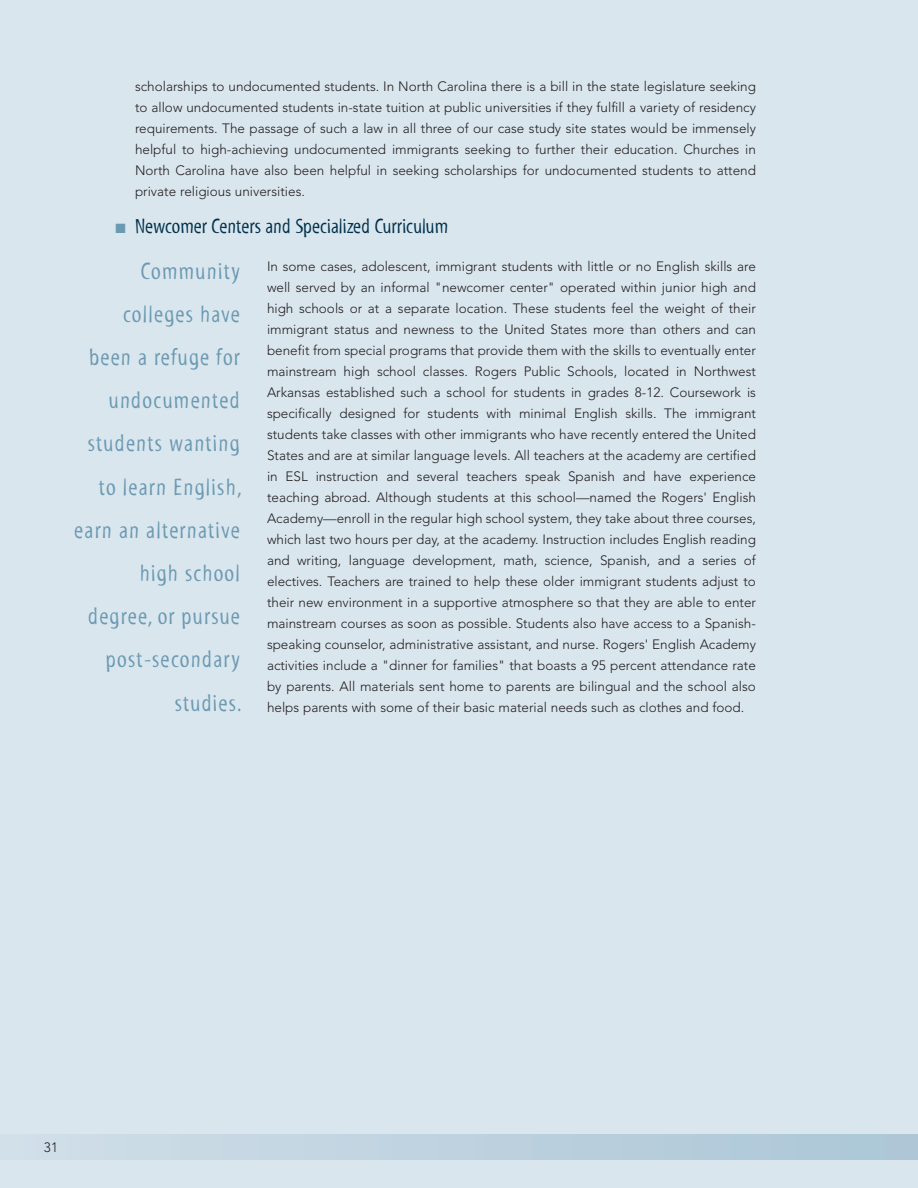
<style>
.page{position:relative;width:918px;height:1188px;background:#dae6ee}
.page>*{position:absolute;margin:0;border:0;box-sizing:border-box;transform-origin:0 0}
.t1{font:24px/43.2px "Myriad Std Tilt";letter-spacing:.05em;color:#6b9ab2;text-align:right}
.t2{font:21px "Myriad Std Tilt";color:#00314c}
.t3{font:300 13.5px/21px "Avenir";color:#231f20;text-align:justify}
.s1{color:#6b9ab2}
</style>
<div class="page">
<div style="left:0;top:1134px;width:918px;height:26px;background:linear-gradient(to right,#d1dfe8,#abc6d6)"></div>
<svg style="left:917px;top:1134px;width:1px;height:26px"></svg>
<p class="t3" style="left:135px;top:76px;width:623px">scholarships to undocumented students. In North Carolina there is a bill in the state legislature seeking to allow undocumented students in-state tuition at public universities if they fulfill a variety of residency requirements. The passage of such a law in all three of our case study site states would be immensely helpful to high-achieving undocumented immigrants seeking to further their education. Churches in North Carolina have also been helpful in seeking scholarships for undocumented students to attend private religious universities.</p>
<h2 class="t2" style="left:116px;top:215px;width:334px"><span class="s1">■</span> Newcomer Centers and Specialized Curriculum</h2>
<p class="t3" style="left:267px;top:255px;width:491px">In some cases, adolescent, immigrant students with little or no English skills are well served by an informal "newcomer center" operated within junior high and high schools or at a separate location. These students feel the weight of their immigrant status and newness to the United States more than others and can benefit from special programs that provide them with the skills to eventually enter mainstream high school classes. Rogers Public Schools, located in Northwest Arkansas established such a school for students in grades 8-12. Coursework is specifically designed for students with minimal English skills. The immigrant students take classes with other immigrants who have recently entered the United States and are at similar language levels. All teachers at the academy are certified in ESL instruction and several teachers speak Spanish and have experience teaching abroad. Although students at this school—named the Rogers' English Academy—enroll in the regular high school system, they take about three courses, which last two hours per day, at the academy. Instruction includes English reading and writing, language development, math, science, Spanish, and a series of electives. Teachers are trained to help these older immigrant students adjust to their new environment in a supportive atmosphere so that they are able to enter mainstream courses as soon as possible. Students also have access to a Spanish&shy;speaking counselor, administrative assistant, and nurse. Rogers' English Academy activities include a "dinner for families" that boasts a 95 percent attendance rate by parents. All materials sent home to parents are bilingual and the school also helps parents with some of their basic material needs such as clothes and food.</p>
<h1 class="t1" style="left:74px;top:249px;width:169px">Community colleges have<br>been a refuge for undocumented students wanting to learn English, earn an alternative high school degree, or pursue post-secondary studies.</h1>
<p class="t3" style="left:44px;top:1137px;width:16px">31</p>
</div>
